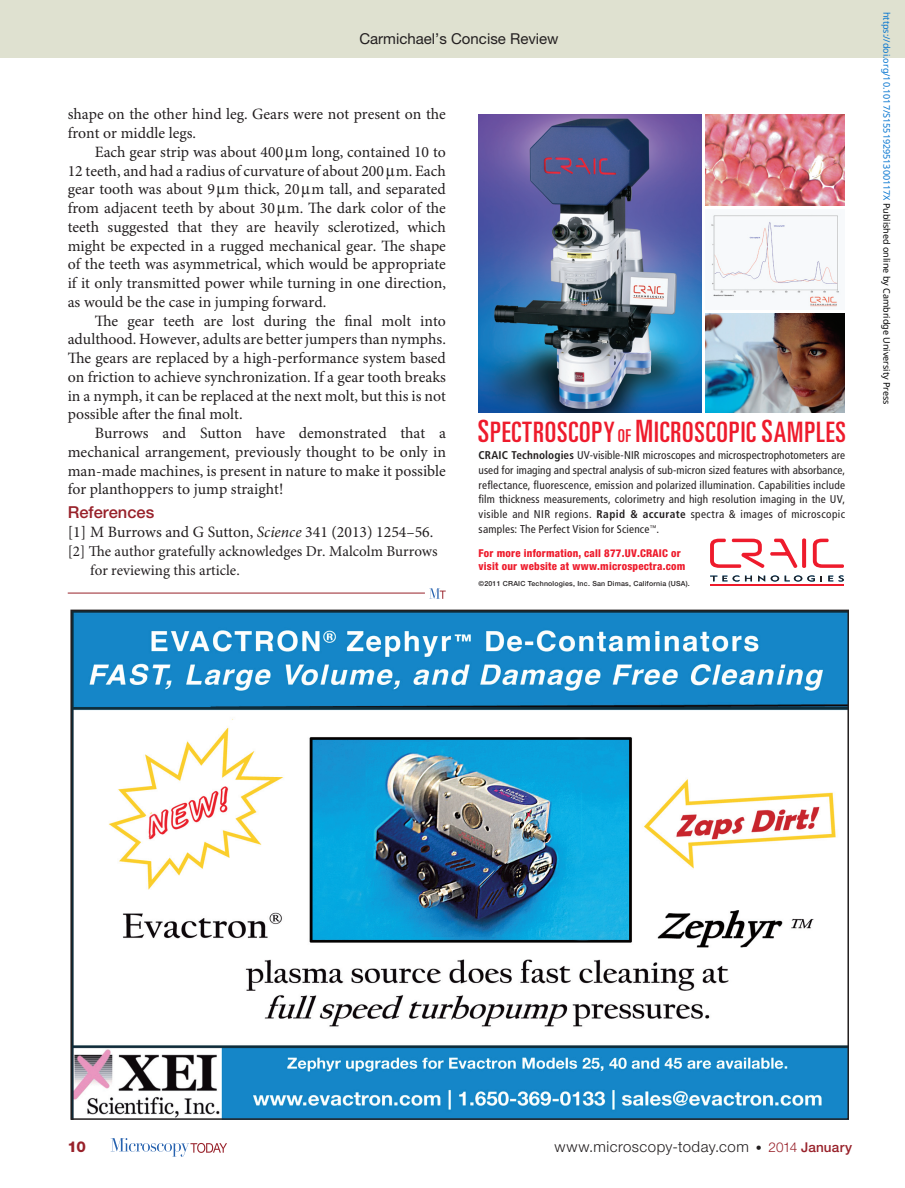
<style>
.page{position:relative;width:905px;height:1188px;background:#fff}
.page>*{position:absolute;margin:0;border:0;box-sizing:border-box;transform-origin:0 0}
.t1{font:ultra-condensed 28.2px "Univers LT Std";letter-spacing:.03em;color:#ee1b2c}
.pRefTitle{font:500 16.5px "Helvetica Neue LT Std";color:#98212a}
.pPara{font:15.75px/18.8px "Minion Pro";color:#231f20;text-align:justify}
.pReference{font:15.75px "Minion Pro";color:#231f20}
.pReferenceLast{font:15px/18.8px "Minion Pro";color:#231f20}
.t2{font:300 15px "Helvetica Neue LT Std";letter-spacing:.03em;color:#231f20}
.t3{font:15px "Helvetica Neue LT Std";color:#231f20}
.t4{font:800 15px "Helvetica Neue LT Std";color:#98212a}
.t5{font:condensed 11.25px/14.7px "Frutiger LT Std";letter-spacing:.02em;color:#231f20;text-align:justify}
.t6{font:800 condensed 10.8px/13.5px "Helvetica Neue LT Std";letter-spacing:.02em;color:#ee1b2c}
.t7{font:9px "Noto Sans";color:#0172cf}
.t8{font:500 7.05px "Helvetica Neue LT Std";letter-spacing:.03em;color:#231f20}
.s1{font-style:italic}
.s2{font-size:30.75px}
.s3{font-size:17.7px}
.s4{font-weight:700}
.s5{color:#000}
.s6{font-size:12px}
.s7{font-size:13.5px;color:#98212a}
.s8{font-weight:500;font-size:13.5px;color:#98212a}
</style>
<div class="page">
<div style="left:0;top:0;width:904px;height:58px;background:#dfe1d0"></div>
<svg style="left:111px;top:1138px;width:116px;height:19px"></svg>
<hr style="left:68px;top:593px;width:357px;height:1px;background:#98212a">
<svg style="left:429px;top:588px;width:16px;height:11px"></svg>
<img style="left:73px;top:613px;width:773px;height:504px">
<img style="left:478px;top:115px;width:224px;height:297px">
<svg style="left:710px;top:538px;width:134px;height:30px"></svg>
<hr style="left:710px;top:585px;width:134px;height:1px;background:#ee1b2c">
<svg style="left:710px;top:575px;width:29px;height:7px"></svg>
<svg style="left:745px;top:576px;width:7px;height:5px"></svg>
<svg style="left:758px;top:575px;width:64px;height:7px"></svg>
<svg style="left:828px;top:575px;width:15px;height:7px"></svg>
<img style="left:705px;top:115px;width:140px;height:91px">
<img style="left:711px;top:215px;width:128px;height:92px">
<img style="left:705px;top:313px;width:140px;height:99px">
<p class="t3" style="left:359px;top:30px;width:201px">Carmichael’s Concise Review</p>
<p class="pPara" style="left:68px;top:106px;width:380px">shape on the other hind leg. Gears were not present on the front or middle legs.</p>
<p class="pPara" style="left:68px;top:143px;width:380px;text-indent:27px">Each gear strip was about 400 m long, contained 10 to 12 teeth, and had a radius of curvature of about 200 m. Each gear tooth was about 9 m thick, 20 m tall, and separated from adjacent teeth by about 30 m. The dark color of the teeth suggested that they are heavily sclerotized, which might be expected in a rugged mechanical gear. The shape of the teeth was asymmetrical, which would be appropriate if it only transmitted power while turning in one direction, as would be the case in jumping forward.</p>
<p class="pPara" style="left:68px;top:312px;width:380px;text-indent:27px">The gear teeth are lost during the final molt into adulthood. However, adults are better jumpers than nymphs.<br>The gears are replaced by a high-performance system based on friction to achieve synchronization. If a gear tooth breaks in a nymph, it can be replaced at the next molt, but this is not possible after the final molt.</p>
<p class="pPara" style="left:68px;top:424px;width:380px;text-indent:27px">Burrows and Sutton have demonstrated that a mechanical arrangement, previously thought to be only in man-made machines, is present in nature to make it possible for planthoppers to jump straight!</p>
<p class="pRefTitle" style="left:68px;top:503px;width:88px">References</p>
<p class="pReference" style="left:68px;top:523px;width:367px">[1] M Burrows and G Sutton, <span class="s1">Science</span> 341 (2013) 1254–56.</p>
<p class="pReferenceLast" style="left:90px;top:542px;width:349px;text-indent:-22px">[2] The author gratefully acknowledges Dr. Malcolm Burrows for reviewing this article.</p>
<p class="t1" style="left:477px;top:416px;width:370px"><span class="s2">S</span>PECTROSCOPY <span class="s3">OF</span> <span class="s2">M</span>ICROSCOPIC <span class="s2">S</span>AMPLES</p>
<p class="t5" style="left:478px;top:448px;width:368px"><span class="s4">CRAIC Technologies</span> UV-visible-NIR microscopes and microspectrophotometers are used for imaging and spectral analysis of sub-micron sized features with absorbance, reflectance, fluorescence, emission and polarized illumination. Capabilities include film thickness measurements, colorimetry and high resolution imaging in the UV, visible and NIR regions. <span class="s4">Rapid &amp; accurate</span> spectra &amp; images of microscopic samples: The Perfect Vision for Science<sup>™</sup>.</p>
<p class="t6" style="left:478px;top:546px;width:208px">For more information, call 877.UV.CRAIC or visit our website at www.microspectra.com</p>
<p class="t8" style="left:478px;top:580px;width:213px">©2011 CRAIC Technologies, Inc. San Dimas, California (USA).</p>
<p class="t7" style="left:893px;top:12px;width:395px;rotate:90deg">https://doi.org/10.1017/S155192951300117X <span class="s5">Published online by Cambridge University Press</span></p>
<p class="t4" style="left:68px;top:1138px;width:20px">10</p>
<p class="t2" style="left:554px;top:1137px;width:299px">www.microscopy-today.com <span class="s6">•</span> <span class="s7">2014</span> <span class="s8">January</span></p>
</div>
